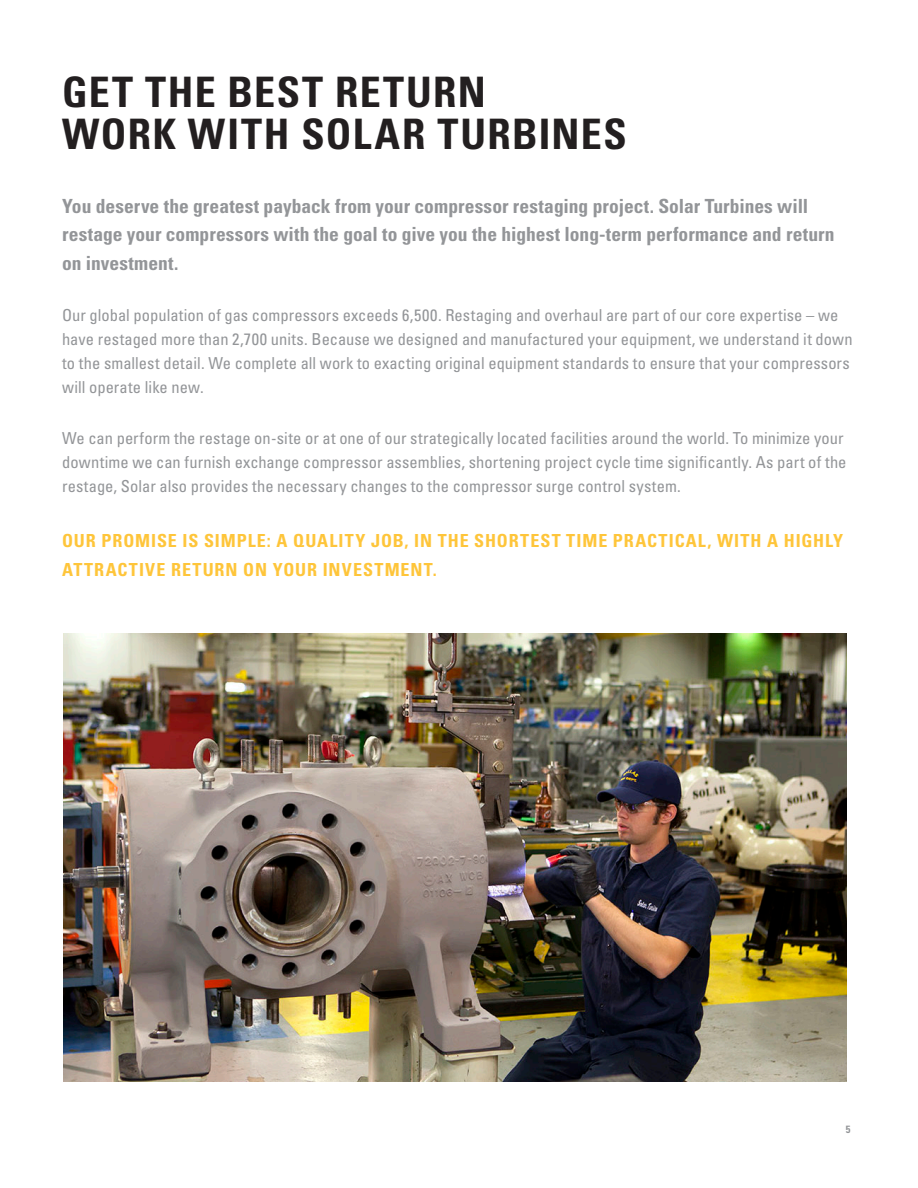
<style>
.page{position:relative;width:918px;height:1188px;background:#fff}
.page>*{position:absolute;margin:0;border:0;box-sizing:border-box;transform-origin:0 0}
.t1{font:700 condensed 42px/42px "Univers LT Std";letter-spacing:.035em;color:#231f20}
.t2{font:700 condensed 19.5px/28.5px "Univers LT Std";color:#939598}
.t3{font:700 condensed 18px/28.5px "Univers LT Std";letter-spacing:.055em;color:#fec53a}
.t4{font:condensed 16.5px/24px "Univers LT Std";letter-spacing:.005em;color:#939598}
.t5{font:700 condensed 10.5px "Univers LT Std";color:#939598}
</style>
<div class="page">
<img style="left:64px;top:634px;width:783px;height:448px">
<h1 class="t1" style="left:62px;top:71px;width:566px">GET THE BEST RETURN<br>WORK WITH SOLAR TURBINES</h1>
<p class="t2" style="left:62px;top:191px;width:774px">You deserve the greatest payback from your compressor restaging project. Solar Turbines will restage your compressors with the goal to give you the highest long-term performance and return on investment.</p>
<p class="t4" style="left:62px;top:303px;width:792px">Our global population of gas compressors exceeds 6,500. Restaging and overhaul are part of our core expertise – we have restaged more than 2,700 units. Because we designed and manufactured your equipment, we understand it down to the smallest detail. We complete all work to exacting original equipment standards to ensure that your compressors will operate like new.</p>
<p class="t4" style="left:62px;top:426px;width:786px">We can perform the restage on-site or at one of our strategically located facilities around the world. To minimize your downtime we can furnish exchange compressor assemblies, shortening project cycle time significantly. As part of the restage, Solar also provides the necessary changes to the compressor surge control system.</p>
<p class="t3" style="left:62px;top:526px;width:783px">OUR PROMISE IS SIMPLE: A QUALITY JOB, IN THE SHORTEST TIME PRACTICAL, WITH A HIGHLY<br>ATTRACTIVE RETURN ON YOUR INVESTMENT.</p>
<p class="t5" style="left:846px;top:1123px;width:6px">5</p>
</div>
